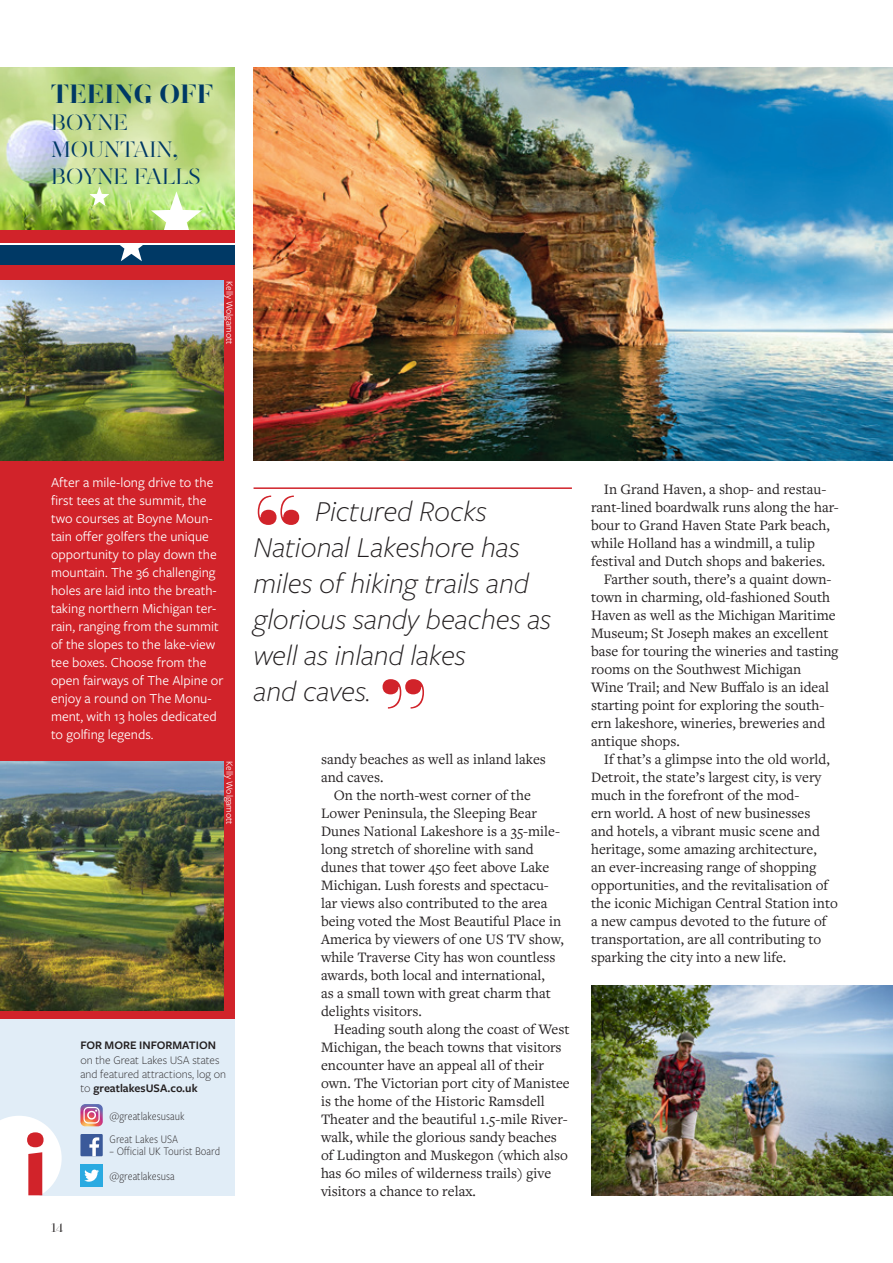
<style>
.page{position:relative;width:893px;height:1263px;background:#fff}
.page>*{position:absolute;margin:0;border:0;box-sizing:border-box;transform-origin:0 0}
.t1{font:900 105px "Revista Stencil";color:#d1232a}
.t2{font:700 90.45px "Freight Sans Pro";color:#d1232a}
.t3{font:italic 300 30px/36px "Freight Sans Pro";color:#231f20}
.t4{font:900 28.5px "Revista Stencil";letter-spacing:.01em;color:#003965}
.t5{font:24px/27px "Revista Stencil";letter-spacing:.01em;color:#003965}
.t6{font:15px/18px "Freight Text Pro";color:#231f20}
.t7{font:14.25px/18px "Freight Sans Pro";color:#fff}
.t8{font:13.5px "Revista Stencil";color:#231f20}
.t9{font:300 12px/14.4px "Freight Sans Pro";color:#231f20}
.t10{font:300 12px "Freight Sans Cnd Pro";color:#231f20}
.t11{font:600 12px "Freight Sans Pro";color:#231f20}
.t12{font:9.75px "Freight Sans Pro";color:#fff}
.s1{font-weight:600}
</style>
<div class="page">
<div style="left:0;top:245px;width:234px;height:20px;background:#003965"></div>
<img style="left:0;top:67px;width:234px;height:163px">
<img style="left:89px;top:187px;width:113px;height:74px">
<div style="left:0;top:230px;width:234px;height:12px;background:#d1232a"></div>
<div style="left:0;top:265px;width:234px;height:754px;background:#d1232a"></div>
<div style="left:0;top:1019px;width:234px;height:177px;background:#e1edf7"></div>
<svg style="left:80px;top:1104px;width:23px;height:22px"></svg>
<div style="left:80px;top:1164px;width:23px;height:23px;background:#2aaae1"></div>
<svg style="left:84px;top:1169px;width:15px;height:13px"></svg>
<div style="left:80px;top:1134px;width:23px;height:22px;background:#3b5a9a"></div>
<svg style="left:89px;top:1137px;width:10px;height:19px"></svg>
<svg style="left:0;top:1116px;width:62px;height:80px;background:#fafcfd"></svg>
<img style="left:0;top:281px;width:224px;height:180px">
<img style="left:0;top:761px;width:224px;height:249px">
<img style="left:254px;top:68px;width:639px;height:393px">
<img style="left:591px;top:985px;width:302px;height:211px">
<hr style="left:254px;top:487px;width:318px;height:2px;background:#d1232a">
<h3 class="t4" style="left:51px;top:78px;width:163px">TEEING OFF</h3>
<h3 class="t5" style="left:51px;top:109px;width:151px">BOYNE<br>MOUNTAIN,<br>BOYNE FALLS</h3>
<p class="t12" style="left:236px;top:281px;width:65px;rotate:90deg">Kelly Wolgamott</p>
<p class="t7" style="left:51px;top:473px;width:174px">After a mile-long drive to the first tees at the summit, the two courses at Boyne Moun&shy;tain offer golfers the unique opportunity to play down the mountain. The 36 challenging holes are laid into the breath&shy;taking northern Michigan ter&shy;rain, ranging from the summit of the slopes to the lake-view tee boxes. Choose from the open fairways of The Alpine or enjoy a round on The Monu&shy;ment, with 13 holes dedicated to golfing legends.</p>
<p class="t12" style="left:236px;top:761px;width:65px;rotate:90deg">Kelly Wolgamott</p>
<p class="t11" style="left:80px;top:1037px;width:137px">FOR MORE INFORMATION</p>
<p class="t9" style="left:80px;top:1052px;width:147px">on the Great Lakes USA states and featured attractions, log on to <span class="s1">greatlakesUSA.co.uk</span></p>
<h2 class="t2" style="left:23px;top:1103px;width:25px">i</h2>
<p class="t8" style="left:51px;top:1220px;width:14px">14</p>
<p class="t10" style="left:110px;top:1107px;width:77px">@greatlakesusauk</p>
<p class="t10" style="left:110px;top:1131px;width:70px">Great Lakes USA</p>
<p class="t10" style="left:110px;top:1143px;width:112px">– Official UK Tourist Board</p>
<p class="t10" style="left:110px;top:1168px;width:67px">@greatlakesusa</p>
<h1 class="t1" style="left:254px;top:472px;width:51px">“</h1>
<h3 class="t3" style="left:254px;top:492px;width:299px;text-indent:62px">Pictured Rocks<br>National Lakeshore has miles of hiking trails and glorious sandy beaches as well as inland lakes<br>and caves.</h3>
<h1 class="t1" style="left:379px;top:656px;width:51px">”</h1>
<p class="t6" style="left:321px;top:749px;width:226px">sandy beaches as well as inland lakes and caves.</p>
<p class="t6" style="left:321px;top:785px;width:244px;text-indent:13px">On the north-west corner of the Lower Peninsula, the Sleeping Bear Dunes National Lakeshore is a 35-mile&shy;long stretch of shoreline with sand dunes that tower 450 feet above Lake Michigan. Lush forests and spectacu&shy;lar views also contributed to the area being voted the Most Beautiful Place in America by viewers of one US TV show, while Traverse City has won countless awards, both local and international,<br>as a small town with great charm that delights visitors.</p>
<p class="t6" style="left:321px;top:1019px;width:250px;text-indent:13px">Heading south along the coast of West Michigan, the beach towns that visitors encounter have an appeal all of their own. The Victorian port city of Manistee is the home of the Historic Ramsdell Theater and the beautiful 1.5-mile River&shy;walk, while the glorious sandy beaches of Ludington and Muskegon (which also has 60 miles of wilderness trails) give visitors a chance to relax.</p>
<p class="t6" style="left:604px;top:479px;width:224px">In Grand Haven, a shop- and restau-</p>
<p class="t6" style="left:591px;top:497px;width:249px">rant-lined boardwalk runs along the har-</p>
<p class="t6" style="left:591px;top:515px;width:240px">bour to Grand Haven State Park beach,</p>
<p class="t6" style="left:591px;top:533px;width:225px">while Holland has a windmill, a tulip</p>
<p class="t6" style="left:591px;top:551px;width:236px">festival and Dutch shops and bakeries.</p>
<p class="t6" style="left:604px;top:569px;width:229px">Farther south, there’s a quaint down-</p>
<p class="t6" style="left:591px;top:587px;width:241px">town in charming, old-fashioned South</p>
<p class="t6" style="left:591px;top:605px;width:246px">Haven as well as the Michigan Maritime</p>
<p class="t6" style="left:591px;top:623px;width:239px">Museum; St Joseph makes an excellent</p>
<p class="t6" style="left:591px;top:641px;width:249px">base for touring the wineries and tasting</p>
<p class="t6" style="left:591px;top:659px;width:212px">rooms on the Southwest Michigan</p>
<p class="t6" style="left:591px;top:677px;width:240px">Wine Trail; and New Buffalo is an ideal</p>
<p class="t6" style="left:591px;top:695px;width:235px">starting point for exploring the south-</p>
<p class="t6" style="left:591px;top:713px;width:236px">ern lakeshore, wineries, breweries and</p>
<p class="t6" style="left:591px;top:731px;width:90px">antique shops.</p>
<p class="t6" style="left:604px;top:749px;width:228px">If that’s a glimpse into the old world,</p>
<p class="t6" style="left:591px;top:767px;width:232px">Detroit, the state’s largest city, is very</p>
<p class="t6" style="left:591px;top:785px;width:210px">much in the forefront of the mod-</p>
<p class="t6" style="left:591px;top:803px;width:221px">ern world. A host of new businesses</p>
<p class="t6" style="left:591px;top:821px;width:230px">and hotels, a vibrant music scene and</p>
<p class="t6" style="left:591px;top:839px;width:227px">heritage, some amazing architecture,</p>
<p class="t6" style="left:591px;top:857px;width:227px">an ever-increasing range of shopping</p>
<p class="t6" style="left:591px;top:875px;width:239px">opportunities, and the revitalisation of</p>
<p class="t6" style="left:591px;top:893px;width:248px">the iconic Michigan Central Station into</p>
<p class="t6" style="left:591px;top:911px;width:237px">a new campus devoted to the future of</p>
<p class="t6" style="left:591px;top:929px;width:232px">transportation, are all contributing to</p>
<p class="t6" style="left:591px;top:947px;width:197px">sparking the city into a new life.</p>
</div>
